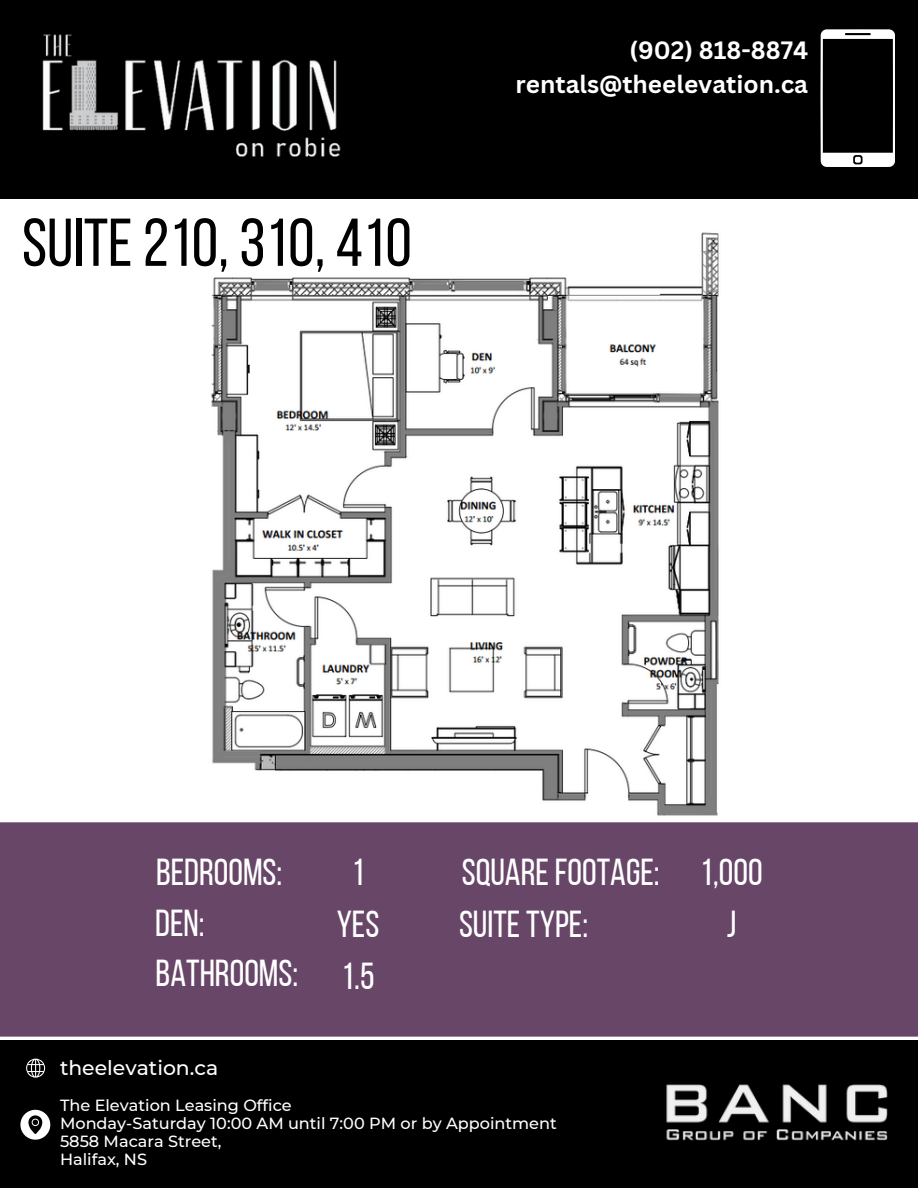
<style>
.page{position:relative;width:918px;height:1188px;background:#fff}
.page>*{position:absolute;margin:0;border:0;box-sizing:border-box;transform-origin:0 0}
.t1{font:67.5px "Bebas Neue";color:#000}
.t2{font:37.5px/51.8px "Bebas Neue";color:#fff;text-align:center}
.t3{font:700 24.3px/34px "Canva Sans";color:#fff;text-align:right}
.t4{font:500 20.4px "Montserrat";color:#fff}
.t5{font:500 16.2px "Montserrat";color:#fff}
</style>
<div class="page">
<div style="left:0;top:1040px;width:918px;height:148px;background:#000"></div>
<svg style="left:26px;top:1058px;width:20px;height:20px"></svg>
<svg style="left:20px;top:1110px;width:30px;height:30px"></svg>
<div style="left:0;top:0;width:918px;height:198px;background:#000"></div>
<img style="left:42px;top:34px;width:299px;height:123px">
<div style="left:0;top:822px;width:918px;height:215px;background:#674668"></div>
<svg style="left:820px;top:29px;width:75px;height:138px"></svg>
<img style="left:666px;top:1084px;width:222px;height:57px">
<img style="left:211px;top:232px;width:508px;height:584px">
<h3 class="t1" style="left:22px;top:215px;width:391px">SUITE210, 310, 410</h3>
<h2 class="t3" style="left:516px;top:33px;width:294px">(902) 818-8874 rentals@theelevation.ca</h2>
<h3 class="t2" style="left:156px;top:850px;width:128px">BEDROOMS:</h3>
<h5 class="t2" style="left:155px;top:900px;width:51px">DEN:</h5>
<h3 class="t2" style="left:156px;top:951px;width:144px">BATHROOMS:</h3>
<p class="t2" style="left:337px;top:850px;width:44px">1<br>YES<br>1.5</p>
<p class="t2" style="left:700px;top:850px;width:64px">1,000</p>
<p class="t2" style="left:462px;top:850px;width:199px">SQUAREFOOTAGE:</p>
<p class="t2" style="left:459px;top:902px;width:131px">SUITETYPE:</p>
<p class="t2" style="left:727px;top:902px;width:11px">J</p>
<h1 class="t4" style="left:60px;top:1056px;width:160px">theelevation.ca</h1>
<p class="t5" style="left:60px;top:1096px;width:233px">The Elevation Leasing Office</p>
<h3 class="t5" style="left:60px;top:1114px;width:498px">Monday-Saturday 10:00 AM until 7:00 PM or by Appointment</h3>
<h3 class="t5" style="left:60px;top:1132px;width:163px">5858 Macara Street,</h3>
<h3 class="t5" style="left:60px;top:1150px;width:89px">Halifax, NS</h3>
</div>
